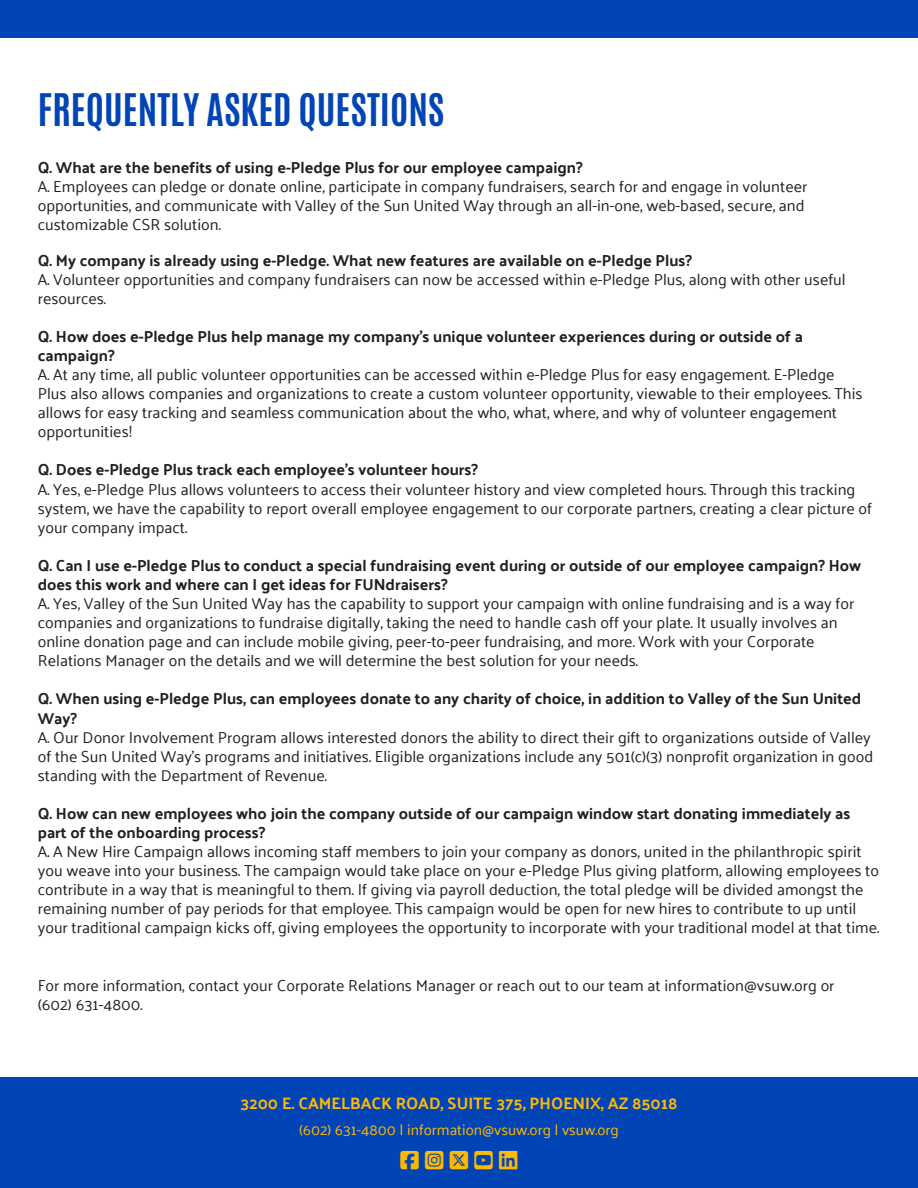
<style>
.page{position:relative;width:918px;height:1188px;background:#fff}
.page>*{position:absolute;margin:0;border:0;box-sizing:border-box;transform-origin:0 0}
.t1{font:700 37.5px "Antonio";color:#0044b5}
.t2{font:700 16.5px "Palanquin";color:#ffba00}
.t3{font:15.9px/19px "Palanquin";color:#231f20}
.t4{font:700 15.9px/19px "Palanquin";color:#231f20}
.t5{font:15px "Palanquin";color:#ffba00}
</style>
<div class="page">
<div style="left:0;top:1077px;width:918px;height:111px;background:#0044b5"></div>
<div style="left:0;top:0;width:918px;height:38px;background:#0044b5"></div>
<p class="t1" style="left:38px;top:82px;width:408px">FREQUENTLY ASKED QUESTIONS</p>
<p class="t4" style="left:38px;top:158px;width:546px">Q. What are the benefits of using e-Pledge Plus for our employee campaign?</p>
<p class="t3" style="left:38px;top:177px;width:771px">A. Employees can pledge or donate online, participate in company fundraisers, search for and engage in volunteer opportunities, and communicate with Valley of the Sun United Way through an all-in-one, web-based, secure, and customizable CSR solution.</p>
<p class="t4" style="left:38px;top:251px;width:656px">Q. My company is already using e-Pledge. What new features are available on e-Pledge Plus?</p>
<p class="t3" style="left:38px;top:270px;width:809px">A. Volunteer opportunities and company fundraisers can now be accessed within e-Pledge Plus, along with other useful</p>
<p class="t3" style="left:38px;top:289px;width:70px">resources.</p>
<p class="t4" style="left:38px;top:327px;width:767px">Q. How does e-Pledge Plus help manage my company’s unique volunteer experiences during or outside of a campaign?</p>
<p class="t3" style="left:38px;top:365px;width:826px">A. At any time, all public volunteer opportunities can be accessed within e-Pledge Plus for easy engagement. E-Pledge Plus also allows companies and organizations to create a custom volunteer opportunity, viewable to their employees. This allows for easy tracking and seamless communication about the who, what, where, and why of volunteer engagement opportunities!</p>
<p class="t4" style="left:38px;top:460px;width:442px">Q. Does e-Pledge Plus track each employee’s volunteer hours?</p>
<p class="t3" style="left:38px;top:480px;width:819px">A. Yes, e-Pledge Plus allows volunteers to access their volunteer history and view completed hours. Through this tracking</p>
<p class="t3" style="left:38px;top:499px;width:836px">system, we have the capability to report overall employee engagement to our corporate partners, creating a clear picture of</p>
<p class="t3" style="left:38px;top:518px;width:151px">your company impact.</p>
<p class="t4" style="left:38px;top:556px;width:825px">Q. Can I use e-Pledge Plus to conduct a special fundraising event during or outside of our employee campaign? How does this work and where can I get ideas for FUNdraisers?</p>
<p class="t3" style="left:38px;top:594px;width:818px">A. Yes, Valley of the Sun United Way has the capability to support your campaign with online fundraising and is a way for</p>
<p class="t3" style="left:38px;top:613px;width:801px">companies and organizations to fundraise digitally, taking the need to handle cash off your plate. It usually involves an</p>
<p class="t3" style="left:38px;top:632px;width:778px">online donation page and can include mobile giving, peer-to-peer fundraising, and more. Work with your Corporate<br>Relations Manager on the details and we will determine the best solution for your needs.</p>
<p class="t4" style="left:38px;top:689px;width:825px">Q. When using e-Pledge Plus, can employees donate to any charity of choice, in addition to Valley of the Sun United<br>Way?</p>
<p class="t3" style="left:38px;top:728px;width:837px">A. Our Donor Involvement Program allows interested donors the ability to direct their gift to organizations outside of Valley of the Sun United Way’s programs and initiatives. Eligible organizations include any 501(c)(3) nonprofit organization in good</p>
<p class="t3" style="left:38px;top:766px;width:291px">standing with the Department of Revenue.</p>
<p class="t4" style="left:38px;top:804px;width:814px">Q. How can new employees who join the company outside of our campaign window start donating immediately as part of the onboarding process?</p>
<p class="t3" style="left:38px;top:842px;width:843px">A. A New Hire Campaign allows incoming staff members to join your company as donors, united in the philanthropic spirit you weave into your business. The campaign would take place on your e-Pledge Plus giving platform, allowing employees to</p>
<p class="t3" style="left:38px;top:880px;width:827px">contribute in a way that is meaningful to them. If giving via payroll deduction, the total pledge will be divided amongst the</p>
<p class="t3" style="left:38px;top:899px;width:843px">remaining number of pay periods for that employee. This campaign would be open for new hires to contribute to up until your traditional campaign kicks off, giving employees the opportunity to incorporate with your traditional model at that time.</p>
<p class="t3" style="left:38px;top:976px;width:798px">For more information, contact your Corporate Relations Manager or reach out to our team at information@vsuw.org or</p>
<p class="t3" style="left:38px;top:995px;width:106px">(602) 631-4800.</p>
<p class="t2" style="left:240px;top:1094px;width:439px">3200 E. CAMELBACK ROAD, SUITE 375, PHOENIX, AZ 85018</p>
<p class="t5" style="left:299px;top:1121px;width:321px">(602) 631-4800 | information@vsuw.org | vsuw.org</p>
</div>
